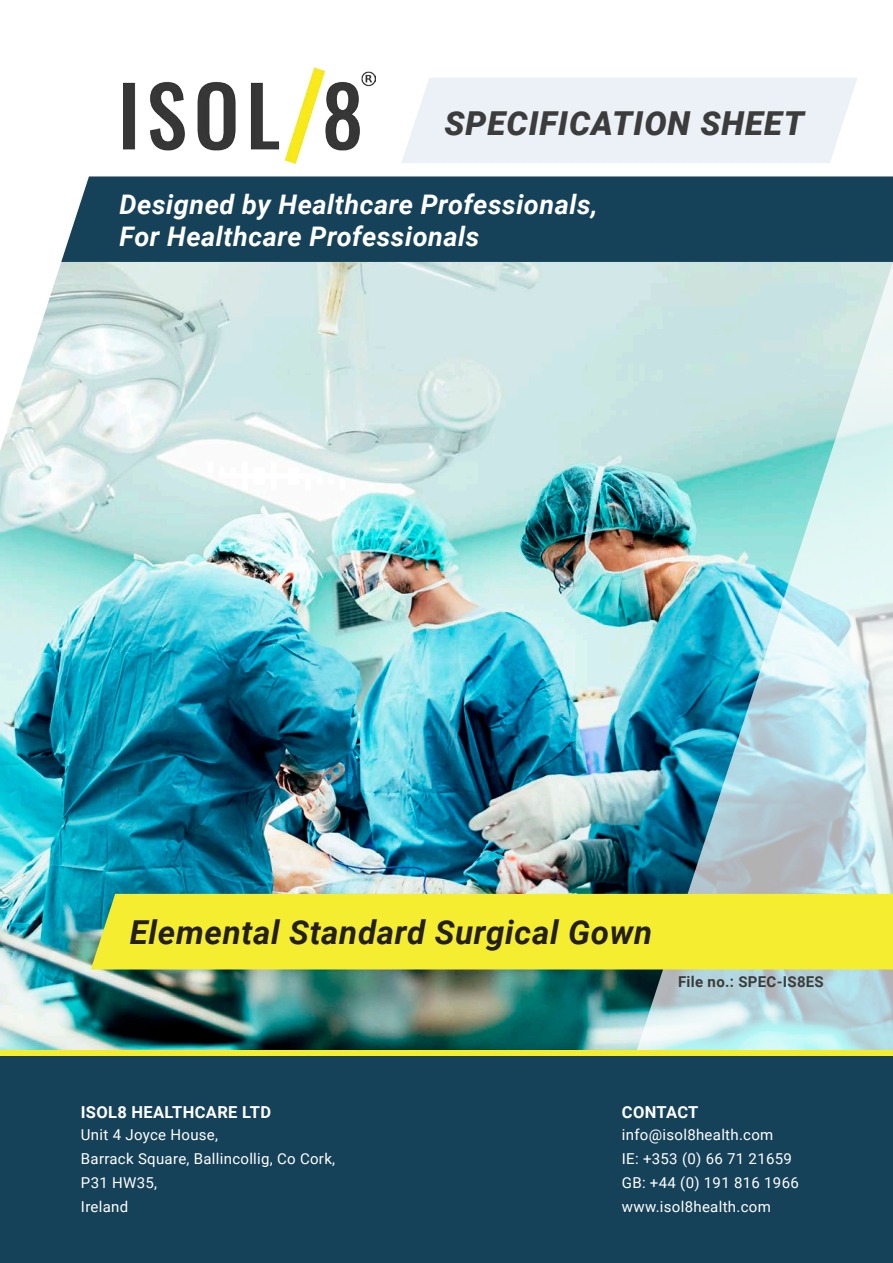
<style>
.page{position:relative;width:893px;height:1263px;background:#fff}
.page>*{position:absolute;margin:0;border:0;box-sizing:border-box;transform-origin:0 0}
.t1{font:italic 700 33px "Roboto";letter-spacing:.02em;color:#231f20}
.t2{font:italic 900 33px "Roboto";letter-spacing:.03em;color:#3c3c3c}
.t3{font:italic 700 27px "Roboto";letter-spacing:.02em;color:#fff}
.t4{font:700 16.5px "Roboto";letter-spacing:.02em;color:#fff}
.t5{font:15px/24px "Roboto";letter-spacing:.02em;color:#fff}
.t6{font:700 15px "Roboto";letter-spacing:.02em;color:#3c3c3c}
</style>
<div class="page">
<img style="left:0;top:262px;width:637px;height:788px">
<div style="left:401px;top:78px;width:456px;height:85px;background:#ecf0f7"></div>
<img style="left:637px;top:262px;width:256px;height:788px">
<img style="left:124px;top:67px;width:251px;height:96px">
<div style="left:91px;top:894px;width:802px;height:75px;background:#f5ee30"></div>
<div style="left:0;top:1050px;width:893px;height:6px;background:#f5ee30"></div>
<div style="left:0;top:1056px;width:893px;height:207px;background:#164259"></div>
<div style="left:61px;top:176px;width:832px;height:86px;background:#164259"></div>
<p class="t2" style="left:444px;top:100px;width:361px">SPECIFICATION SHEET</p>
<p class="t3" style="left:120px;top:185px;width:480px">Designed by Healthcare Professionals,</p>
<p class="t3" style="left:120px;top:218px;width:361px">For Healthcare Professionals</p>
<p class="t1" style="left:130px;top:909px;width:524px">Elemental Standard Surgical Gown</p>
<p class="t6" style="left:678px;top:971px;width:147px">File no.: SPEC-IS8ES</p>
<p class="t4" style="left:81px;top:1100px;width:192px">ISOL8 HEALTHCARE LTD</p>
<p class="t4" style="left:622px;top:1100px;width:78px">CONTACT</p>
<p class="t5" style="left:622px;top:1122px;width:153px">info@isol8health.com</p>
<p class="t5" style="left:622px;top:1146px;width:172px">IE: +353 (0) 66 71 21659</p>
<p class="t5" style="left:622px;top:1170px;width:178px">GB: +44 (0) 191 816 1966</p>
<p class="t5" style="left:622px;top:1194px;width:150px">www.isol8health.com</p>
<p class="t5" style="left:81px;top:1122px;width:139px">Unit 4 Joyce House,</p>
<p class="t5" style="left:81px;top:1146px;width:256px">Barrack Square, Ballincollig, Co Cork,<br>P31 HW35,</p>
<p class="t5" style="left:81px;top:1194px;width:49px">Ireland</p>
</div>
